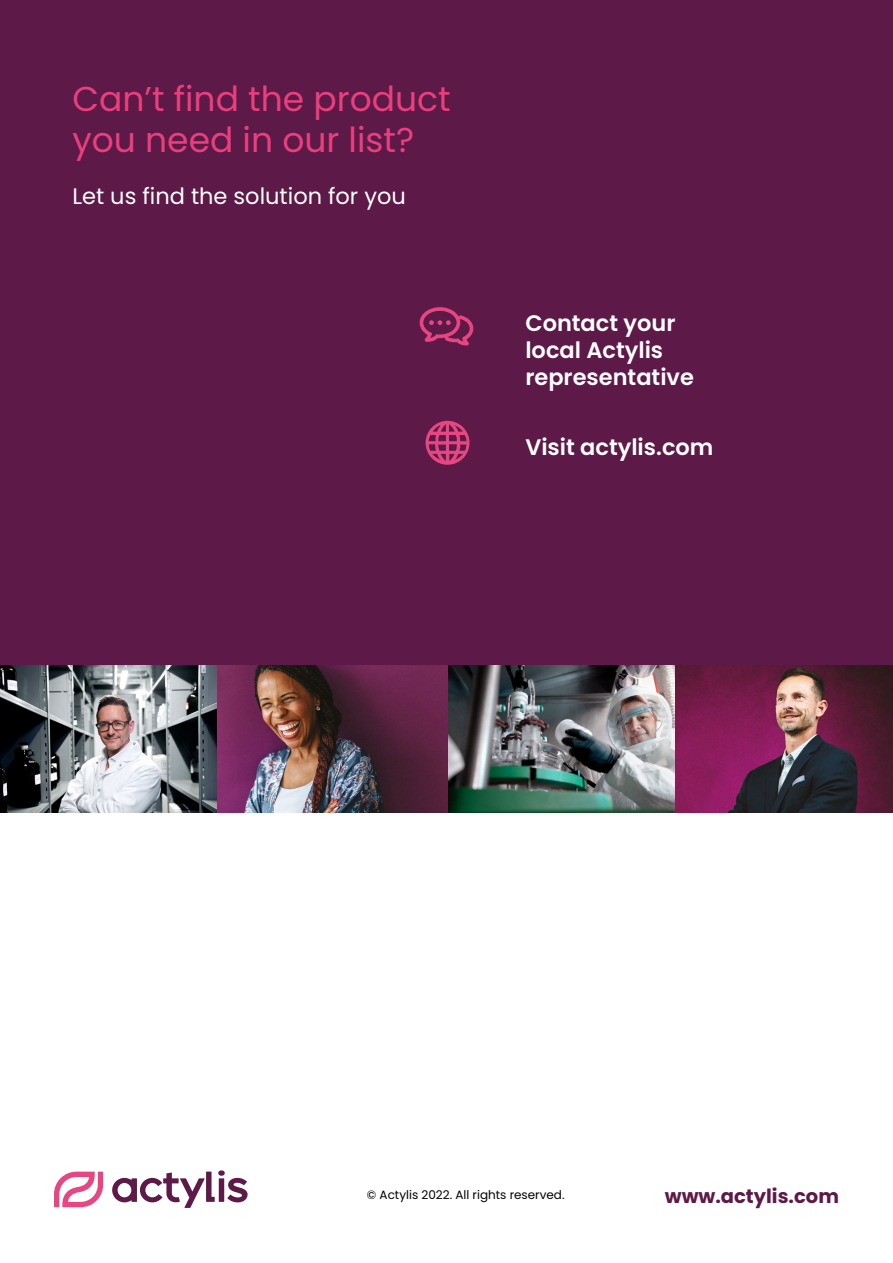
<style>
.page{position:relative;width:893px;height:1263px;background:#fff}
.page>*{position:absolute;margin:0;border:0;box-sizing:border-box;transform-origin:0 0}
.t1{font:34.5px/41.4px "Poppins";color:#e93f7d}
.t2{font:600 22.5px/27px "Poppins";color:#fff}
.t3{font:22.5px "Poppins";color:#fff}
.t4{font:700 19.5px "Poppins";color:#5d1947}
.t5{font:12px "Poppins";color:#000}
</style>
<div class="page">
<div style="left:0;top:0;width:893px;height:665px;background:#5d1947"></div>
<img style="left:0;top:665px;width:893px;height:147px">
<svg style="left:426px;top:421px;width:43px;height:44px"></svg>
<svg style="left:419px;top:307px;width:55px;height:39px"></svg>
<svg style="left:112px;top:1170px;width:136px;height:38px"></svg>
<svg style="left:54px;top:1171px;width:49px;height:36px"></svg>
<h1 class="t1" style="left:72px;top:78px;width:380px">Can’t find the product you need in our list?</h1>
<p class="t3" style="left:72px;top:183px;width:335px">Let us find the solution for you</p>
<p class="t2" style="left:525px;top:310px;width:170px">Contact your local Actylis representative</p>
<p class="t2" style="left:525px;top:433px;width:190px">Visit actylis.com</p>
<p class="t5" style="left:367px;top:1187px;width:199px">© Actylis 2022. All rights reserved.</p>
<p class="t4" style="left:665px;top:1184px;width:176px">www.actylis.com</p>
</div>
